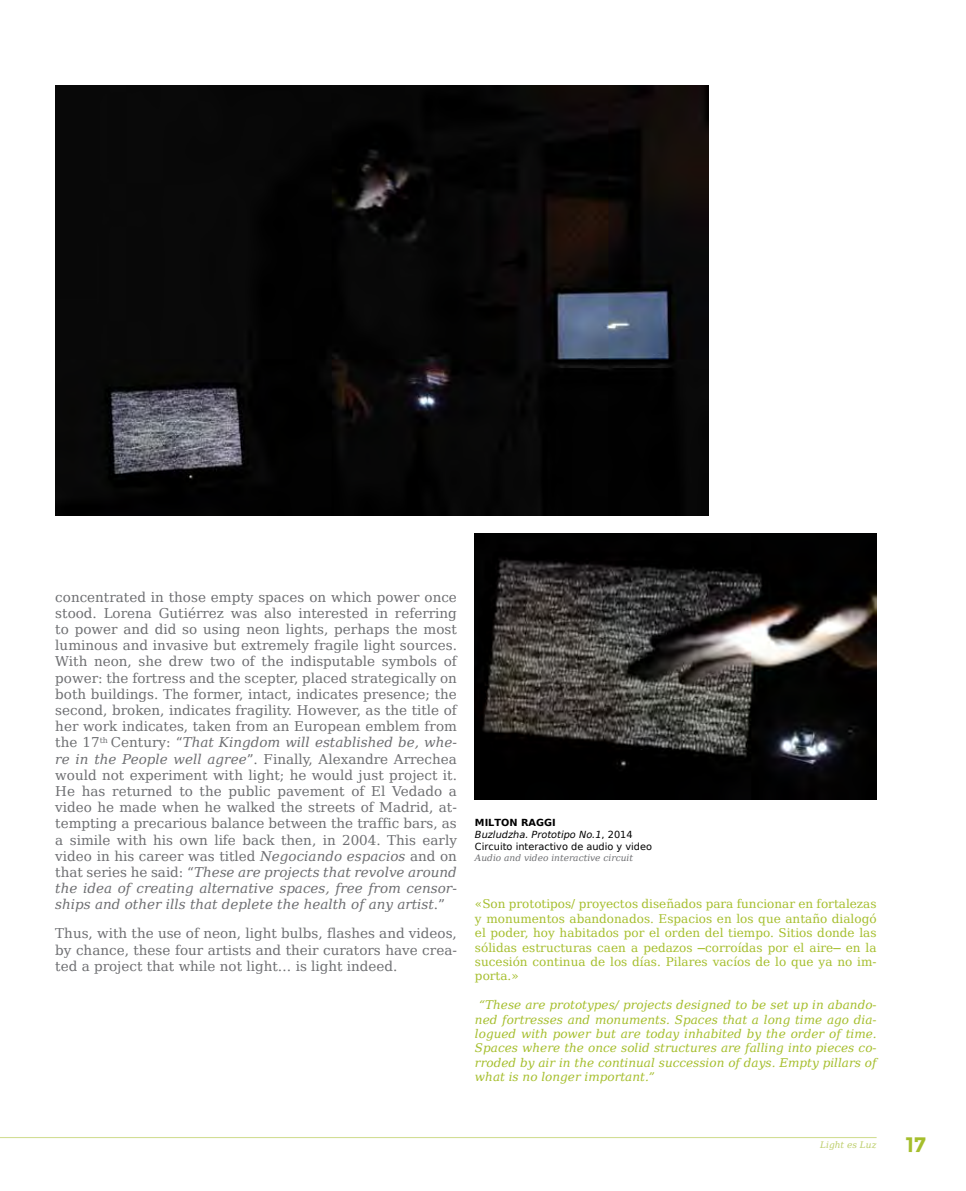
<style>
.page{position:relative;width:966px;height:1191px;background:#fff}
.page>*{position:absolute;margin:0;border:0;box-sizing:border-box;transform-origin:0 0}
.t1{font:13.5px/16.2px "DejaVu Serif";color:#6d6e71;text-align:justify}
.t2{font:italic 12px/14.4px "DejaVu Serif";color:#a5be2c;text-align:justify}
.t3{font:12px/14.4px "DejaVu Serif";color:#a5be2c;text-align:justify}
.t4{font:9.75px/11.7px "DejaVu Sans";color:#000}
.t5{font:italic 9px "DejaVu Serif";color:#6d6e71}
.t6{font:italic 9px "DejaVu Serif";color:#bdce6b}
.s1{font-style:italic}
.s2{font-weight:700}
</style>
<div class="page">
<hr style="left:0;top:1137px;width:876px;height:1px;background:#a5be2c">
<img style="left:55px;top:85px;width:653px;height:431px">
<img style="left:475px;top:534px;width:401px;height:265px">
<p class="t1" style="left:55px;top:587px;width:403px">concentrated in those empty spaces on which power once stood. Lorena Gutiérrez was also interested in referring to power and did so using neon lights, perhaps the most luminous and invasive but extremely fragile light sources.<br>With neon, she drew two of the indisputable symbols of power: the fortress and the scepter, placed strategically on both buildings. The former, intact, indicates presence; the second, broken, indicates fragility. However, as the title of her work indicates, taken from an European emblem from the 17<sup>th</sup> Century: “<span class="s1">That Kingdom will established be, whe&shy;re in the People well agree</span>”. Finally, Alexandre Arrechea would not experiment with light; he would just project it.<br>He has returned to the public pavement of El Vedado a video he made when he walked the streets of Madrid, at&shy;tempting a precarious balance between the traffic bars, as a simile with his own life back then, in 2004. This early video in his career was titled <span class="s1">Negociando espacios</span> and on that series he said: “<span class="s1">These are projects that revolve around the idea of creating alternative spaces, free from censor&shy;ships and other ills that deplete the health of any artist</span>.”</p>
<p class="t1" style="left:55px;top:924px;width:403px">Thus, with the use of neon, light bulbs, flashes and videos, by chance, these four artists and their curators have crea&shy;ted a project that while not light… is light indeed.</p>
<p class="t4" style="left:475px;top:816px;width:179px"><span class="s2">M ILTON RAGGI<br></span><span class="s1">Buzludzha. Prototipo No.1</span>, 2014<br>Circuito interactivo de audio y video</p>
<p class="t5" style="left:475px;top:850px;width:159px">Audio and video interactive circuit</p>
<p class="t3" style="left:475px;top:895px;width:403px">«Son prototipos/ proyectos diseñados para funcionar en fortalezas y monumentos abandonados. Espacios en los que antaño dialogó el poder, hoy habitados por el orden del tiempo. Sitios donde las sólidas estructuras caen a pedazos ─corroídas por el aire─ en la sucesión continua de los días. Pilares vacíos de lo que ya no im&shy;porta.»</p>
<p class="t2" style="left:475px;top:996px;width:403px;text-indent:4px">“These are prototypes/ projects designed to be set up in abando&shy;ned fortresses and monuments. Spaces that a long time ago dia&shy;logued with power but are today inhabited by the order of time.<br>Spaces where the once solid structures are falling into pieces co&shy;rroded by air in the continual succession of days. Empty pillars of what is no longer important.”</p>
<p class="t6" style="left:819px;top:1137px;width:58px">Light es Luz</p>
</div>
